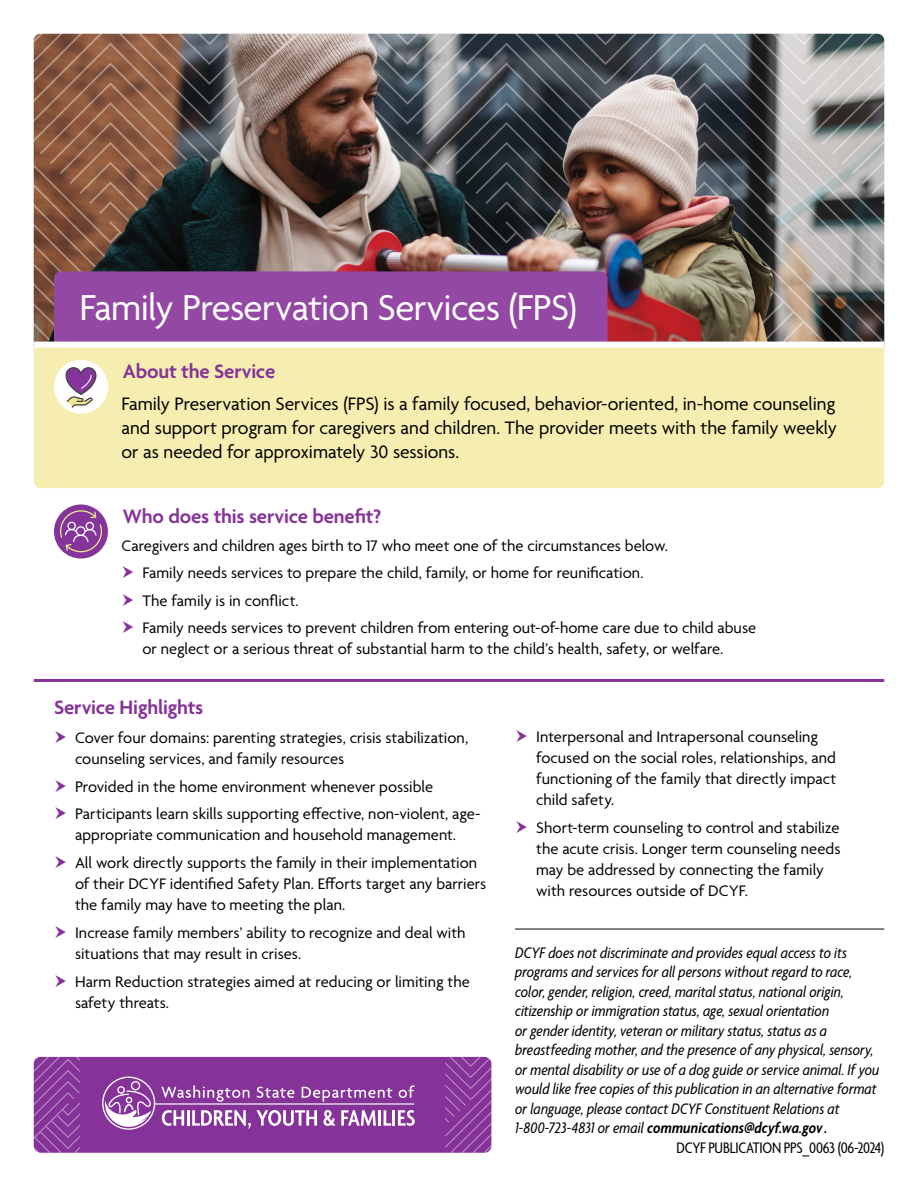
<style>
.page{position:relative;width:918px;height:1188px;background:#fff}
.page>*{position:absolute;margin:0;border:0;box-sizing:border-box;transform-origin:0 0}
.t1{font:39px "Agenda";letter-spacing:-.02em;color:#fff}
.t2{font:600 21px "Agenda";letter-spacing:-.01em;color:#863399}
.t3{font:19.5px/24px "Agenda";color:#000;text-align:justify}
.t4{font:16.5px/21px "Agenda";color:#000}
.t5{font:italic condensed 16.5px "Agenda";letter-spacing:.005em;color:#000}
.t6{font:italic 600 condensed 16.5px "Agenda";letter-spacing:.005em;color:#000}
.t7{font:condensed 16.5px "Agenda";letter-spacing:-.015em;color:#000}
.s1{font-weight:400}
</style>
<div class="page">
<div style="left:34px;top:348px;width:850px;height:140px;background:#f6eeb0"></div>
<img style="left:34px;top:34px;width:850px;height:308px">
<hr style="left:34px;top:679px;width:850px;height:3px;background:#863399">
<hr style="left:515px;top:929px;width:369px;height:1px;background:#000">
<div style="left:54px;top:271px;width:554px;height:71px;background:#9348a3"></div>
<div style="left:54px;top:360px;width:54px;height:54px;background:#fff;border-radius:50%"></div>
<svg style="left:65px;top:367px;width:32px;height:42px"></svg>
<div style="left:54px;top:505px;width:54px;height:53px;background:#84349a;border-radius:50%"></div>
<svg style="left:59px;top:510px;width:44px;height:43px"></svg>
<div style="left:34px;top:1057px;width:457px;height:96px;background:#863399;border-radius:7px"></div>
<svg style="left:162px;top:1110px;width:22px;height:16px"></svg>
<hr style="left:187px;top:1110px;width:3px;height:16px;background:#fff">
<svg style="left:192px;top:1110px;width:125px;height:19px"></svg>
<svg style="left:323px;top:1110px;width:12px;height:16px"></svg>
<svg style="left:341px;top:1110px;width:35px;height:16px"></svg>
<hr style="left:378px;top:1110px;width:3px;height:16px;background:#fff">
<svg style="left:384px;top:1110px;width:31px;height:16px"></svg>
<hr style="left:155px;top:1103px;width:259px;height:2px;background:#fff">
<svg style="left:161px;top:1085px;width:88px;height:17px"></svg>
<svg style="left:257px;top:1087px;width:37px;height:11px"></svg>
<svg style="left:302px;top:1087px;width:90px;height:15px"></svg>
<svg style="left:399px;top:1085px;width:16px;height:13px"></svg>
<div style="left:102px;top:1077px;width:53px;height:53px;border:1px solid #fff;border-radius:50%"></div>
<div style="left:131px;top:1081px;width:9px;height:9px;border:1px solid #fff;border-radius:50%"></div>
<div style="left:117px;top:1086px;width:8px;height:8px;border:1px solid #fff;border-radius:50%"></div>
<svg style="left:105px;top:1089px;width:49px;height:38px"></svg>
<svg style="left:34px;top:1057px;width:46px;height:96px"></svg>
<svg style="left:445px;top:1057px;width:46px;height:96px"></svg>
<h1 class="t1" style="left:80px;top:286px;width:499px">Family Preservation Services (FPS)</h1>
<p class="t2" style="left:123px;top:360px;width:154px">About the Service</p>
<p class="t3" style="left:122px;top:393px;width:717px">Family Preservation Services (FPS) is a family focused, behavior-oriented, in-home counseling and support program for caregivers and children. The provider meets with the family weekly or as needed for approximately 30 sessions.</p>
<p class="t2" style="left:123px;top:505px;width:260px">Who does this service benefit?</p>
<p class="t4" style="left:142px;top:533px;width:615px;line-height:27.5px;text-indent:-21px">Caregivers and children ages birth to 17 who meet one of the circumstances below.<br>Family needs services to prepare the child, family, or home for reunification.<br>The family is in conflict.<br>Family needs services to prevent children from entering out-of-home care due to child abuse</p>
<p class="t4" style="left:142px;top:640px;width:582px">or neglect or a serious threat of substantial harm to the child’s health, safety, or welfare.</p>
<p class="t2" style="left:54px;top:696px;width:151px">Service Highlights</p>
<p class="t4" style="left:75px;top:728px;width:395px">Cover four domains: parenting strategies, crisis stabilization, counseling services, and family resources</p>
<p class="t4" style="left:75px;top:773px;width:407px;line-height:27.8px">Provided in the home environment whenever possible<br>Participants learn skills supporting effective, non-violent, age-</p>
<p class="t4" style="left:75px;top:822px;width:404px;line-height:27.8px">appropriate communication and household management.<br>All work directly supports the family in their implementation</p>
<p class="t4" style="left:75px;top:874px;width:413px">of their DCYF identified Safety Plan. Efforts target any barriers the family may have to meeting the plan.</p>
<p class="t4" style="left:75px;top:923px;width:392px">Increase family members’ ability to recognize and deal with situations that may result in crises.</p>
<p class="t4" style="left:75px;top:972px;width:396px">Harm Reduction strategies aimed at reducing or limiting the safety threats.</p>
<p class="t4" style="left:536px;top:728px;width:302px">Interpersonal and Intrapersonal counseling focused on the social roles, relationships, and functioning of the family that directly impact child safety.</p>
<p class="t4" style="left:536px;top:818px;width:306px">Short-term counseling to control and stabilize the acute crisis. Longer term counseling needs may be addressed by connecting the family with resources outside of DCYF.</p>
<p class="t5" style="left:515px;top:942px;width:333px">DCYF does not discriminate and provides equal access to its</p>
<p class="t5" style="left:515px;top:962px;width:339px">programs and services for all persons without regard to race,</p>
<p class="t5" style="left:515px;top:981px;width:330px">color, gender, religion, creed, marital status, national origin,</p>
<p class="t5" style="left:515px;top:1001px;width:315px">citizenship or immigration status, age, sexual orientation</p>
<p class="t5" style="left:515px;top:1020px;width:313px">or gender identity, veteran or military status, status as a</p>
<p class="t5" style="left:515px;top:1040px;width:360px">breastfeeding mother, and the presence of any physical, sensory,</p>
<p class="t5" style="left:515px;top:1059px;width:366px">or mental disability or use of a dog guide or service animal. If you</p>
<p class="t5" style="left:515px;top:1079px;width:363px">would like free copies of this publication in an alternative format</p>
<p class="t5" style="left:515px;top:1098px;width:326px">or language, please contact DCYF Constituent Relations at</p>
<p class="t6" style="left:515px;top:1119px;width:314px"><span class="s1">1-800-723-4831 or email</span> communications@dcyf.wa.gov.</p>
<p class="t7" style="left:677px;top:1139px;width:209px">DCYF PUBLICATION PPS_0063 (06-2024)</p>
</div>
